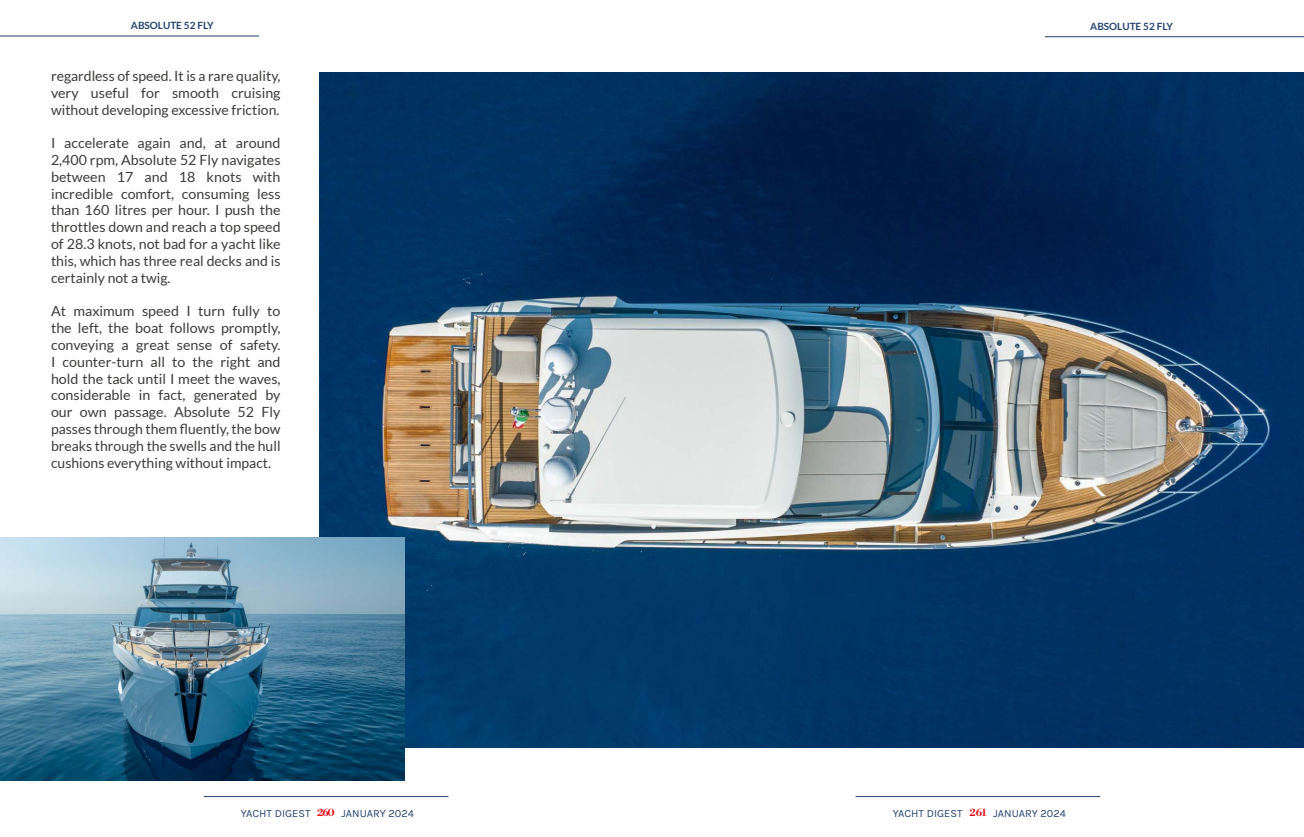
<style>
.page{position:relative;width:1304px;height:837px;background:#fff}
.page>*{position:absolute;margin:0;border:0;box-sizing:border-box;transform-origin:0 0}
.t1{font:14px/16.8px "Lato";color:#3c3c3b;text-align:justify}
.t2{font:11px "Karla";color:#244370}
.t3{font:700 10px "Lato";color:#244370}
.t4{font:700 10px "Libre Bodoni";letter-spacing:-.065em;color:#e30613}
</style>
<div class="page">
<hr style="left:1045px;top:36px;width:259px;height:1px;background:#244370">
<hr style="left:204px;top:796px;width:244px;height:1px;background:#244370">
<hr style="left:856px;top:796px;width:244px;height:1px;background:#244370">
<hr style="left:0;top:36px;width:259px;height:1px;background:#244370">
<img style="left:320px;top:72px;width:984px;height:675px">
<img style="left:0;top:537px;width:405px;height:243px">
<p class="t3" style="left:131px;top:20px;width:84px">ABSOLUTE 52 FLY</p>
<p class="t1" style="left:51px;top:67px;width:231px">regardless of speed. It is a rare quality, very useful for smooth cruising without developing excessive friction.</p>
<p class="t1" style="left:51px;top:134px;width:231px">I accelerate again and, at around 2,400 rpm, Absolute 52 Fly navigates between 17 and 18 knots with incredible comfort, consuming less than 160 litres per hour. I push the throttles down and reach a top speed of 28.3 knots, not bad for a yacht like this, which has three real decks and is certainly not a twig.</p>
<p class="t1" style="left:51px;top:302px;width:231px">At maximum speed I turn fully to the left, the boat follows promptly, conveying a great sense of safety.<br>I counter-turn all to the right and hold the tack until I meet the waves, considerable in fact, generated by our own passage. Absolute 52 Fly passes through them fluently, the bow breaks through the swells and the hull cushions everything without impact.</p>
<p class="t3" style="left:1090px;top:21px;width:84px">ABSOLUTE 52 FLY</p>
<p class="t4" style="left:317px;top:803px;width:19px">260</p>
<p class="t2" style="left:893px;top:806px;width:71px">YACHT DIGEST</p>
<p class="t2" style="left:993px;top:806px;width:74px">JANUARY 2024</p>
<p class="t4" style="left:969px;top:803px;width:19px">261</p>
<p class="t2" style="left:241px;top:806px;width:71px">YACHT DIGEST</p>
<p class="t2" style="left:341px;top:806px;width:74px">JANUARY 2024</p>
</div>
